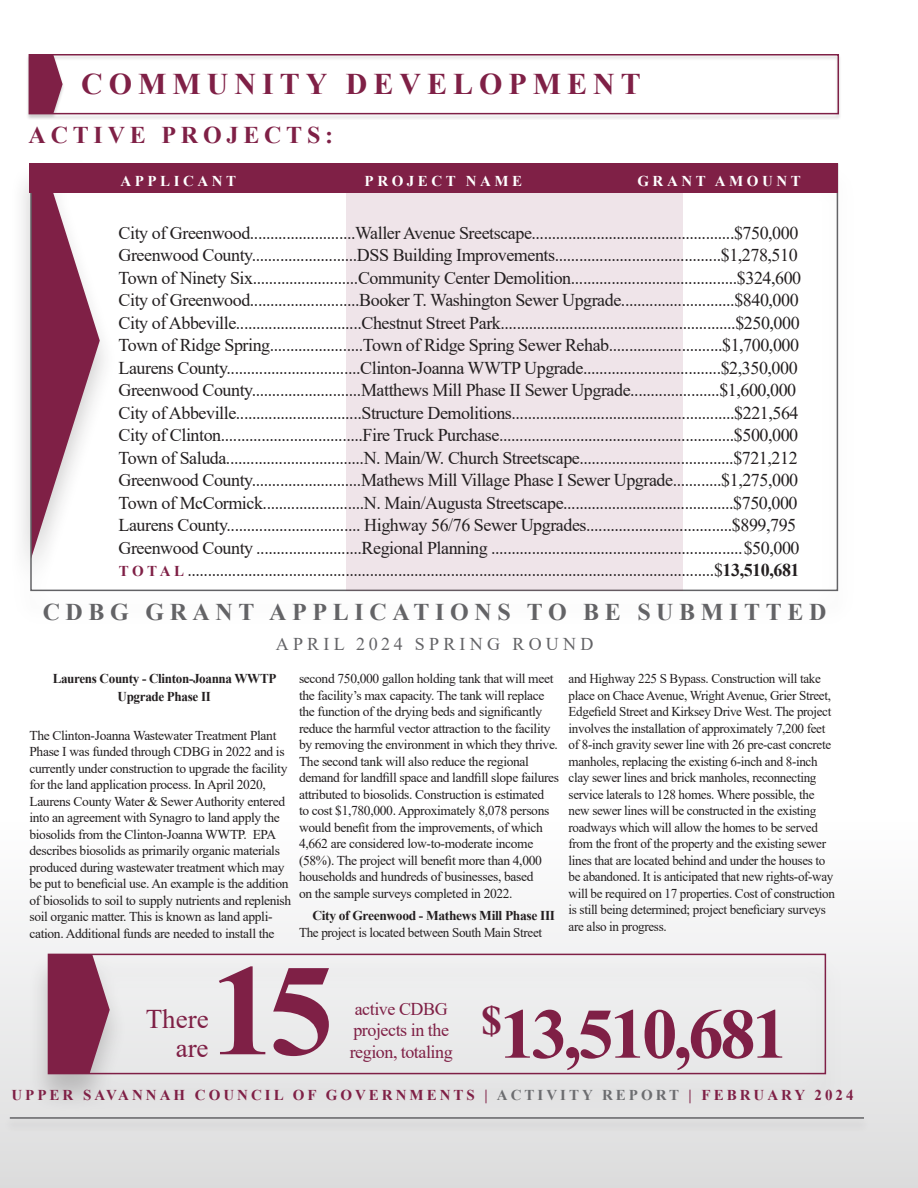
<style>
.page{position:relative;width:918px;height:1188px;background:#fff}
.page>*{position:absolute;margin:0;border:0;box-sizing:border-box;transform-origin:0 0}
.t1{font:700 130.2px "Times New Roman";color:#7f2046}
.t2{font:700 71.1px "Times New Roman";letter-spacing:-.05em;color:#7f2046}
.t3{font:700 30px "Times New Roman";letter-spacing:.2em;color:#7f2046}
.t4{font:27px/28.5px "Times New Roman";color:#7f2046;text-align:right}
.t5{font:700 24px "Times New Roman";letter-spacing:.235em;color:#636366}
.t6{font:700 24px "Times New Roman";letter-spacing:.2em;color:#7f2046}
.t7{font:18px "Times New Roman";letter-spacing:-.025em;color:#231f20}
.t8{font:18px "Times New Roman";letter-spacing:-.025em;color:#7f2046}
.t9{font:18px "Times New Roman";letter-spacing:.235em;color:#636366}
.t10{font:700 15px "Times New Roman";letter-spacing:.2em;color:#7f2046}
.t11{font:700 15px "Times New Roman";letter-spacing:.235em;color:#fff}
.t12{font:13.5px/16.5px "Times New Roman";letter-spacing:-.025em;color:#231f20}
.t13{font:700 13.5px/18px "Times New Roman";letter-spacing:-.025em;color:#231f20;text-align:center}
.s1{font-weight:700;font-size:15px;color:#7f2046}
.s2{font-weight:700}
.s3{color:#6c6d70}
</style>
<div class="page">
<svg style="left:33px;top:193px;width:67px;height:366px"></svg>
<div style="left:0;top:739px;width:918px;height:449px;background:linear-gradient(to bottom,#fff,#ddddde)"></div>
<div style="left:28px;top:952px;width:818px;height:161px;background:#eaeaeb"></div>
<svg style="left:51px;top:957px;width:59px;height:114px;background:#8d3d5e"></svg>
<div style="left:48px;top:954px;width:778px;height:120px;border:2px solid #7f2046"></div>
<div style="left:346px;top:163px;width:336px;height:428px;background:#efe4e9"></div>
<div style="left:29px;top:163px;width:809px;height:30px;background:#7f2046"></div>
<div style="left:26px;top:54px;width:816px;height:66px;background:#231f20;opacity:.22"></div>
<svg style="left:32px;top:57px;width:31px;height:54px;background:#904060"></svg>
<div style="left:29px;top:54px;width:810px;height:60px;border:2px solid #7f2046"></div>
<div style="left:3px;top:1116px;width:868px;height:17px;background:#dedede"></div>
<hr style="left:10px;top:1117px;width:854px;height:2px;background:#636366">
<p class="t3" style="left:81px;top:62px;width:561px">COMMUNITY DEVELOPMENT</p>
<p class="t6" style="left:29px;top:118px;width:306px">ACTIVE PROJECTS:</p>
<p class="t11" style="left:120px;top:170px;width:117px">APPLICANT</p>
<p class="t11" style="left:365px;top:170px;width:159px">PROJECT NAME</p>
<p class="t11" style="left:637px;top:170px;width:165px">GRANT AMOUNT</p>
<p class="t7" style="left:119px;top:220px;width:681px">City of Greenwood..........................Waller Avenue Sreetscape..................................................$750,000</p>
<p class="t7" style="left:119px;top:242px;width:681px">Greenwood County..........................DSS Building Improvements.........................................$1,278,510</p>
<p class="t7" style="left:119px;top:265px;width:684px">Town of Ninety Six..........................Community Center Demolition.........................................$324,600</p>
<p class="t7" style="left:119px;top:287px;width:682px">City of Greenwood...........................Booker T. Washington Sewer Upgrade............................$840,000</p>
<p class="t7" style="left:119px;top:310px;width:683px">City of Abbeville...............................Chestnut Street Park..........................................................$250,000</p>
<p class="t7" style="left:119px;top:332px;width:682px">Town of Ridge Spring.......................Town of Ridge Spring Sewer Rehab............................$1,700,000</p>
<p class="t7" style="left:119px;top:355px;width:681px">Laurens County.................................Clinton-Joanna WWTP Upgrade..................................$2,350,000</p>
<p class="t7" style="left:119px;top:377px;width:679px">Greenwood County...........................Matthews Mill Phase II Sewer Upgrade......................$1,600,000</p>
<p class="t7" style="left:119px;top:400px;width:682px">City of Abbeville...............................Structure Demolitions.......................................................$221,564</p>
<p class="t7" style="left:119px;top:422px;width:681px">City of Clinton...................................Fire Truck Purchase..........................................................$500,000</p>
<p class="t7" style="left:119px;top:445px;width:681px">Town of Saluda..................................N. Main/W. Church Streetscape......................................$721,212</p>
<p class="t7" style="left:119px;top:467px;width:681px">Greenwood County...........................Mathews Mill Village Phase I Sewer Upgrade............$1,275,000</p>
<p class="t7" style="left:119px;top:490px;width:681px">Town of McCormick.........................N. Main/Augusta Streetscape..........................................$750,000</p>
<p class="t7" style="left:119px;top:512px;width:679px">Laurens County................................. Highway 56/76 Sewer Upgrades....................................$899,795</p>
<p class="t7" style="left:119px;top:535px;width:683px">Greenwood County ..........................Regional Planning ..............................................................$50,000</p>
<p class="t7" style="left:119px;top:557px;width:682px"><span class="s1">T O T A L</span> ..................................................................................................................................$<span class="s2">13,510,681</span></p>
<p class="t5" style="left:43px;top:594px;width:785px">CDBG GRANT APPLICATIONS TO BE SUBMITTED</p>
<p class="t9" style="left:276px;top:631px;width:319px">APRIL 2024 SPRING ROUND</p>
<p class="t13" style="left:53px;top:669px;width:225px">Laurens County - Clinton-Joanna WWTP<br>Upgrade Phase II</p>
<p class="t12" style="left:29px;top:727px;width:263px">The Clinton-Joanna Wastewater Treatment Plant Phase I was funded through CDBG in 2022 and is currently under construction to upgrade the facility for the land application process. In April 2020, Laurens County Water &amp; Sewer Authority entered into an agreement with Synagro to land apply the biosolids from the Clinton-Joanna WWTP. EPA describes biosolids as primarily organic materials produced during wastewater treatment which may be put to beneficial use. An example is the addition of biosolids to soil to supply nutrients and replenish soil organic matter. This is known as land appli&shy;cation. Additional funds are needed to install the</p>
<p class="t12" style="left:299px;top:670px;width:256px">second 750,000 gallon holding tank that will meet the facility’s max capacity. The tank will replace</p>
<p class="t12" style="left:299px;top:703px;width:253px">the function of the drying beds and significantly reduce the harmful vector attraction to the facility</p>
<p class="t12" style="left:299px;top:736px;width:262px">by removing the environment in which they thrive.<br>The second tank will also reduce the regional demand for landfill space and landfill slope failures attributed to biosolids. Construction is estimated<br>to cost $1,780,000. Approximately 8,078 persons would benefit from the improvements, of which 4,662 are considered low-to-moderate income (58%). The project will benefit more than 4,000 households and hundreds of businesses, based</p>
<p class="t12" style="left:299px;top:884px;width:215px">on the sample surveys completed in 2022.</p>
<p class="t13" style="left:312px;top:906px;width:244px">City of Greenwood - Mathews Mill Phase III</p>
<p class="t12" style="left:299px;top:923px;width:245px">The project is located between South Main Street</p>
<p class="t12" style="left:569px;top:670px;width:268px">and Highway 225 S Bypass. Construction will take place on Chace Avenue, Wright Avenue, Grier Street, Edgefield Street and Kirksey Drive West. The project involves the installation of approximately 7,200 feet of 8-inch gravity sewer line with 26 pre-cast concrete manholes, replacing the existing 6-inch and 8-inch clay sewer lines and brick manholes, reconnecting service laterals to 128 homes. Where possible, the new sewer lines will be constructed in the existing roadways which will allow the homes to be served from the front of the property and the existing sewer lines that are located behind and under the houses to be abandoned. It is anticipated that new rights-of-way will be required on 17 properties. Cost of construction is still being determined; project beneficiary surveys are also in progress.</p>
<p class="t4" style="left:146px;top:1004px;width:64px">There are</p>
<p class="t1" style="left:210px;top:917px;width:125px">15</p>
<p class="t8" style="left:355px;top:996px;width:94px">active CDBG</p>
<p class="t8" style="left:353px;top:1018px;width:97px">projects in the</p>
<p class="t8" style="left:350px;top:1039px;width:104px">region, totaling</p>
<p class="t2" style="left:481px;top:983px;width:308px"><sup>$</sup>13,510,681</p>
<p class="t10" style="left:11px;top:1085px;width:844px">UPPER SAVANNAH COUNCIL OF GOVERNMENTS | <span class="s3">ACTIVITY REPORT</span> | FEBRUARY 2024</p>
</div>
